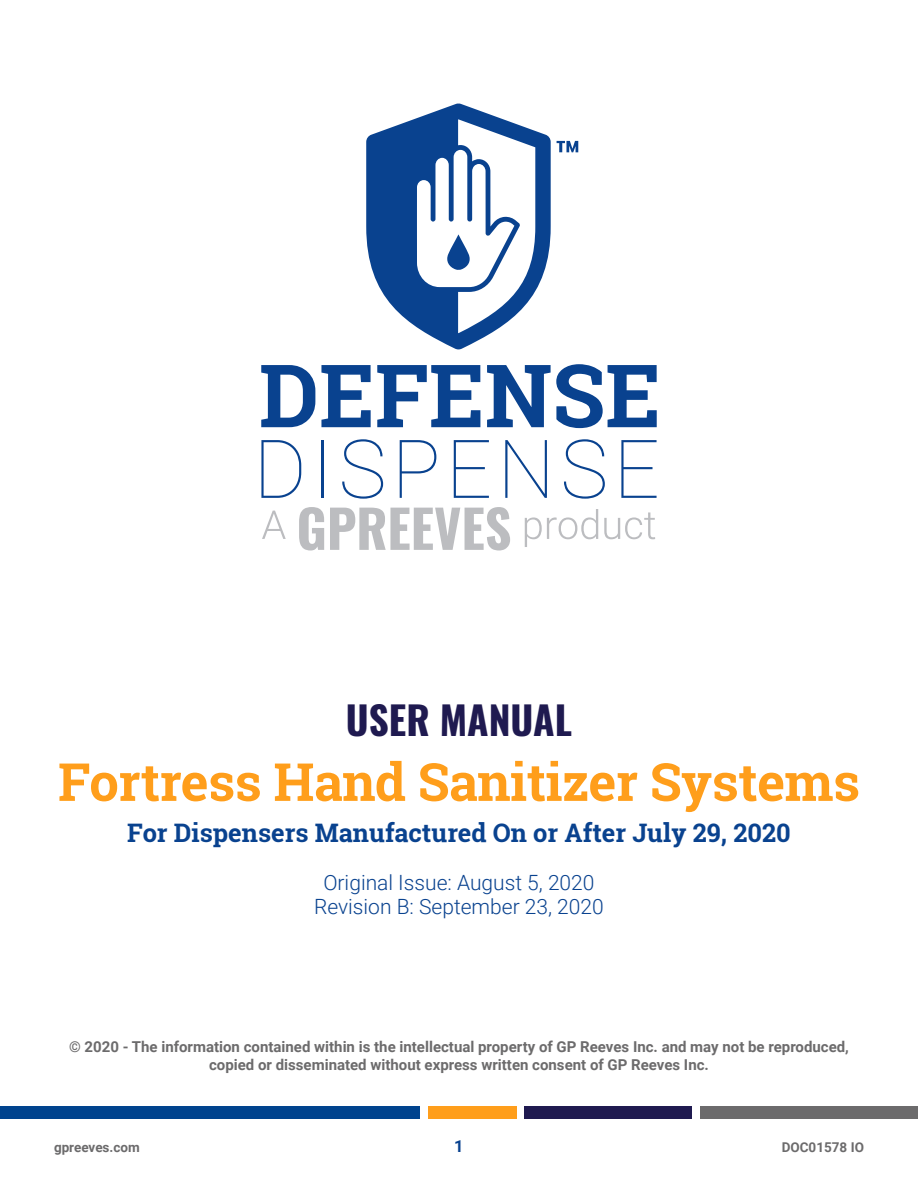
<style>
.page{position:relative;width:918px;height:1188px;background:#fff}
.page>*{position:absolute;margin:0;border:0;box-sizing:border-box;transform-origin:0 0}
.Cover_Title_Orange{font:700 52.5px "Roboto Slab";letter-spacing:-.01em;color:#ff9e1b}
.Cover_Title_Indigo{font:700 39px "Oswald";color:#1f1a50}
.Cover_Title_Orange-2{font:700 25.5px "Roboto Slab";color:#09428f}
.Cover_Date{font:300 21px "Roboto";color:#09428f}
.t1{font:700 16.5px "Roboto";color:#09428f}
.t2{font:700 15px/18px "Roboto";color:#6c6b6c;text-align:center}
.t3{font:700 13.5px "Roboto";color:#6c6b6c}
</style>
<div class="page">
<div style="left:700px;top:1106px;width:218px;height:13px;background:#6c6b6c"></div>
<div style="left:0;top:1106px;width:419px;height:13px;background:#00438e"></div>
<div style="left:428px;top:1106px;width:89px;height:13px;background:#ff9e1b"></div>
<div style="left:525px;top:1106px;width:167px;height:13px;background:#1f1a50"></div>
<svg style="left:366px;top:104px;width:185px;height:245px"></svg>
<svg style="left:445px;top:234px;width:27px;height:36px"></svg>
<svg style="left:557px;top:141px;width:21px;height:11px"></svg>
<svg style="left:261px;top:365px;width:54px;height:62px"></svg>
<svg style="left:321px;top:365px;width:50px;height:62px"></svg>
<svg style="left:377px;top:365px;width:103px;height:62px"></svg>
<svg style="left:487px;top:364px;width:170px;height:64px"></svg>
<svg style="left:261px;top:440px;width:40px;height:58px"></svg>
<hr style="left:321px;top:440px;width:3px;height:58px;background:#09428f">
<svg style="left:342px;top:439px;width:41px;height:60px"></svg>
<svg style="left:400px;top:440px;width:36px;height:58px"></svg>
<svg style="left:454px;top:440px;width:35px;height:58px"></svg>
<svg style="left:505px;top:440px;width:42px;height:58px"></svg>
<svg style="left:564px;top:439px;width:41px;height:60px"></svg>
<svg style="left:621px;top:440px;width:36px;height:58px"></svg>
<svg style="left:262px;top:511px;width:24px;height:28px"></svg>
<svg style="left:299px;top:507px;width:25px;height:43px"></svg>
<svg style="left:330px;top:507px;width:180px;height:43px"></svg>
<svg style="left:525px;top:509px;width:73px;height:38px"></svg>
<svg style="left:604px;top:512px;width:51px;height:27px"></svg>
<p class="Cover_Title_Indigo" style="left:346px;top:700px;width:228px">USER MANUAL</p>
<p class="Cover_Title_Orange" style="left:58px;top:746px;width:803px">Fortress Hand Sanitizer Systems</p>
<p class="Cover_Title_Orange-2" style="left:127px;top:816px;width:665px">For Dispensers Manufactured On or After July 29, 2020</p>
<p class="Cover_Date" style="left:323px;top:868px;width:273px">Original Issue: August 5, 2020</p>
<p class="Cover_Date" style="left:314px;top:892px;width:291px">Revision B: September 23, 2020</p>
<p class="t2" style="left:69px;top:1037px;width:781px">© 2020 - The information contained within is the intellectual property of GP Reeves Inc. and may not be reproduced, copied or disseminated without express written consent of GP Reeves Inc.</p>
<p class="t3" style="left:54px;top:1138px;width:87px">gpreeves.com</p>
<p class="t1" style="left:454px;top:1135px;width:11px">1</p>
<p class="t3" style="left:782px;top:1138px;width:84px">DOC01578 IO</p>
</div>
